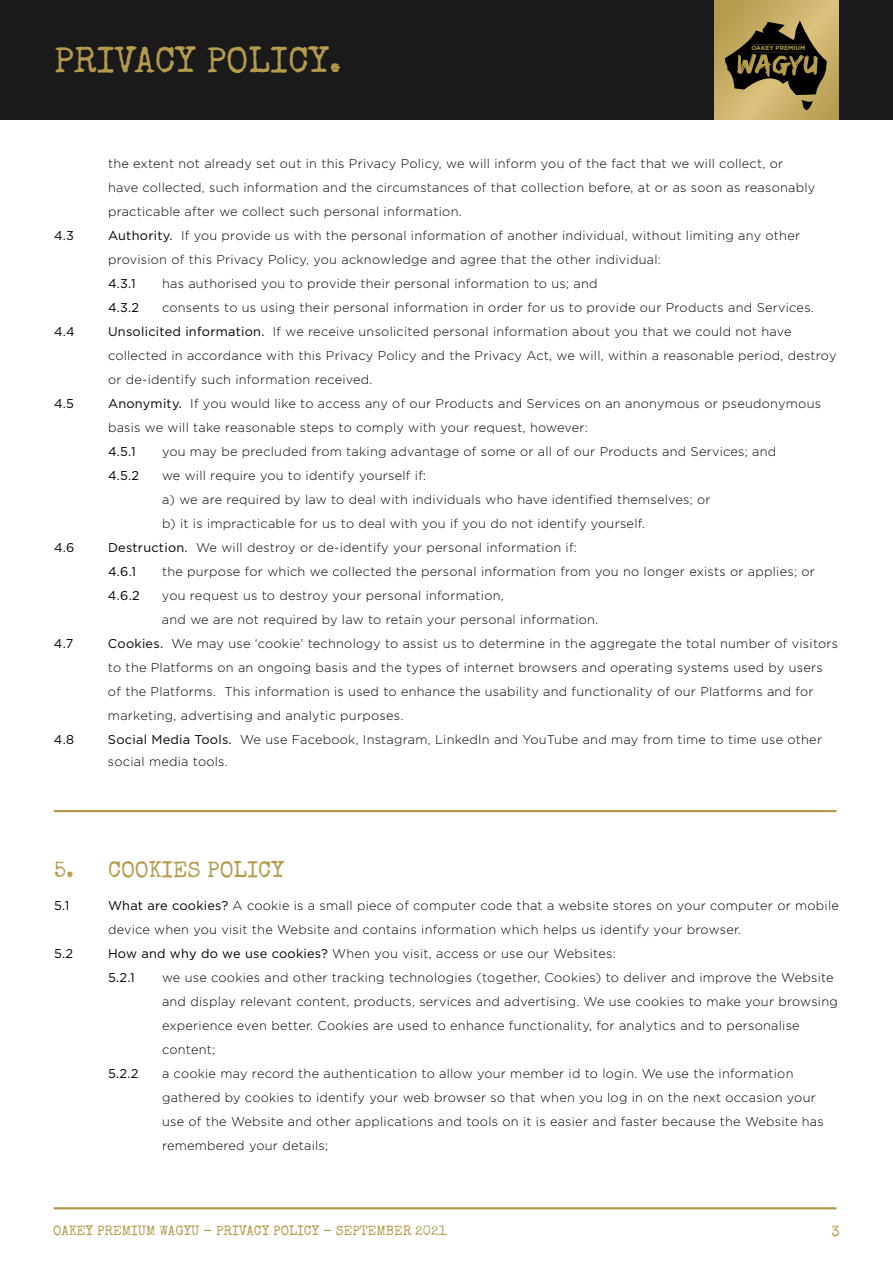
<style>
.page{position:relative;width:893px;height:1263px;background:#fff}
.page>*{position:absolute;margin:0;border:0;box-sizing:border-box;transform-origin:0 0}
.t1{font:36px "Special Elite";color:#b49b4d}
.t2{font:22.5px "Special Elite";color:#b49b4d}
.t3{font:15px "Special Elite";color:#b49b4d}
.t4{font:13.5px "Special Elite";color:#b49b4d}
.t5{font:300 12.75px/24px "Gotham";letter-spacing:.02em;color:#000}
.t6{font:12.75px "Gotham";color:#000}
.t7{font:700 6px "Gotham";color:#b49b4d}
.s1{font-weight:400}
</style>
<div class="page">
<div style="left:0;top:0;width:893px;height:119px;background:#1a1a1a"></div>
<svg style="left:715px;top:0;width:124px;height:119px;background:#c5ac63"></svg>
<svg style="left:724px;top:21px;width:104px;height:89px;background:#74653b"></svg>
<hr style="left:54px;top:1207px;width:782px;height:2px;background:#b49b4d">
<hr style="left:54px;top:810px;width:782px;height:2px;background:#b49b4d">
<h1 class="t1" style="left:54px;top:38px;width:289px">PRIVACY POLICY.</h1>
<p class="t7" style="left:751px;top:44px;width:55px">OAKEY PREMIUM</p>
<p class="t5" style="left:108px;top:151px;width:709px">the extent not already set out in this Privacy Policy, we will inform you of the fact that we will collect, or have collected, such information and the circumstances of that collection before, at or as soon as reasonably practicable after we collect such personal information.</p>
<p class="t6" style="left:54px;top:227px;width:22px">4.3</p>
<p class="t5" style="left:108px;top:223px;width:694px"><span class="s1">Authority.</span> If you provide us with the personal information of another individual, without limiting any other provision of this Privacy Policy, you acknowledge and agree that the other individual:</p>
<p class="t6" style="left:108px;top:275px;width:29px">4.3.1</p>
<p class="t5" style="left:162px;top:271px;width:437px">has authorised you to provide their personal information to us; and</p>
<p class="t6" style="left:108px;top:299px;width:33px">4.3.2</p>
<p class="t5" style="left:162px;top:295px;width:653px">consents to us using their personal information in order for us to provide our Products and Services.</p>
<p class="t6" style="left:54px;top:323px;width:22px">4.4</p>
<p class="t5" style="left:108px;top:319px;width:730px"><span class="s1">Unsolicited information.</span> If we receive unsolicited personal information about you that we could not have collected in accordance with this Privacy Policy and the Privacy Act, we will, within a reasonable period, destroy or de-identify such information received.</p>
<p class="t6" style="left:54px;top:395px;width:21px">4.5</p>
<p class="t5" style="left:108px;top:391px;width:715px"><span class="s1">Anonymity.</span> If you would like to access any of our Products and Services on an anonymous or pseudonymous basis we will take reasonable steps to comply with your request, however:</p>
<p class="t6" style="left:108px;top:443px;width:29px">4.5.1</p>
<p class="t5" style="left:162px;top:439px;width:616px">you may be precluded from taking advantage of some or all of our Products and Services; and</p>
<p class="t6" style="left:108px;top:467px;width:33px">4.5.2</p>
<p class="t5" style="left:162px;top:463px;width:550px">we will require you to identify yourself if:<br>a) we are required by law to deal with individuals who have identified themselves; or b) it is impracticable for us to deal with you if you do not identify yourself.</p>
<p class="t6" style="left:54px;top:539px;width:22px">4.6</p>
<p class="t5" style="left:108px;top:535px;width:470px"><span class="s1">Destruction.</span> We will destroy or de-identify your personal information if:<br><span class="s1">4.6.1</span></p>
<p class="t5" style="left:162px;top:559px;width:654px">the purpose for which we collected the personal information from you no longer exists or applies; or</p>
<p class="t6" style="left:108px;top:587px;width:33px">4.6.2</p>
<p class="t5" style="left:162px;top:583px;width:438px">you request us to destroy your personal information,<br>and we are not required by law to retain your personal information.</p>
<p class="t6" style="left:54px;top:635px;width:21px">4.7</p>
<p class="t5" style="left:108px;top:631px;width:732px"><span class="s1">Cookies.</span> We may use ‘cookie’ technology to assist us to determine in the aggregate the total number of visitors to the Platforms on an ongoing basis and the types of internet browsers and operating systems used by users of the Platforms. This information is used to enhance the usability and functionality of our Platforms and for marketing, advertising and analytic purposes.</p>
<p class="t6" style="left:54px;top:731px;width:22px">4.8</p>
<p class="t5" style="left:108px;top:727px;width:716px;line-height:22.5px"><span class="s1">Social Media Tools.</span> We use Facebook, Instagram, LinkedIn and YouTube and may from time to time use other social media tools.</p>
<h2 class="t2" style="left:54px;top:855px;width:231px">5. COOKIES POLICY</h2>
<p class="t6" style="left:54px;top:897px;width:17px">5.1</p>
<p class="t5" style="left:108px;top:893px;width:732px"><span class="s1">What are cookies?</span> A cookie is a small piece of computer code that a website stores on your computer or mobile device when you visit the Website and contains information which helps us identify your browser.</p>
<p class="t6" style="left:54px;top:945px;width:21px">5.2</p>
<p class="t5" style="left:108px;top:941px;width:509px"><span class="s1">How and why do we use cookies?</span> When you visit, access or use our Websites:<br><span class="s1">5.2.1</span></p>
<p class="t5" style="left:162px;top:965px;width:677px">we use cookies and other tracking technologies (together, Cookies) to deliver and improve the Website and display relevant content, products, services and advertising. We use cookies to make your browsing experience even better. Cookies are used to enhance functionality, for analytics and to personalise content;</p>
<p class="t6" style="left:108px;top:1065px;width:32px">5.2.2</p>
<p class="t5" style="left:162px;top:1061px;width:663px">a cookie may record the authentication to allow your member id to login. We use the information gathered by cookies to identify your web browser so that when you log in on the next occasion your use of the Website and other applications and tools on it is easier and faster because the Website has remembered your details;</p>
<p class="t4" style="left:53px;top:1222px;width:395px">OAKEY PREMIUM WAGYU - PRIVACY POLICY - SEPTEMBER 2021</p>
<p class="t3" style="left:831px;top:1221px;width:10px">3</p>
</div>
